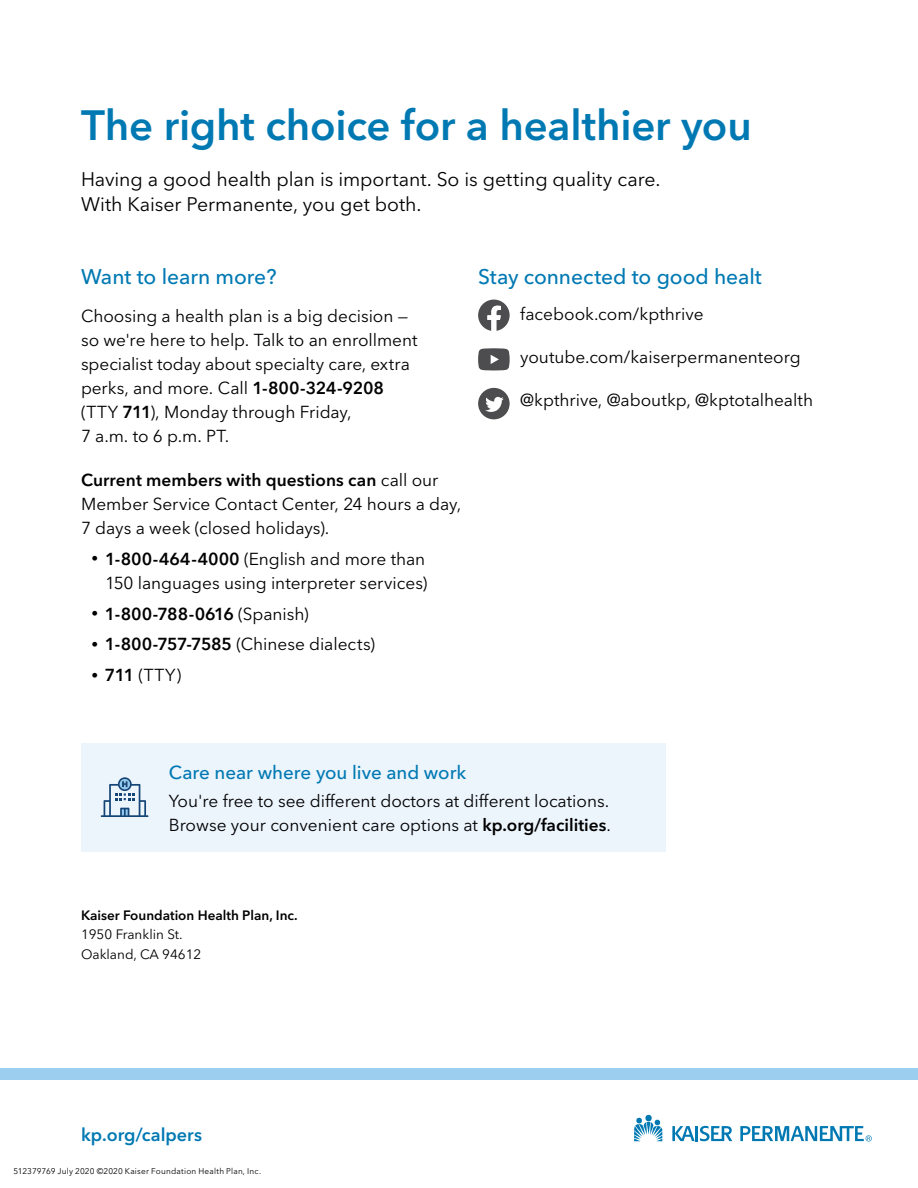
<style>
.page{position:relative;width:918px;height:1188px;background:#fff}
.page>*{position:absolute;margin:0;border:0;box-sizing:border-box;transform-origin:0 0}
.t1{font:600 42px "Avenir Next LT Pro";letter-spacing:-.005em;color:#0079b3}
.t2{font:500 21px "Avenir Next LT Pro";color:#0079b3}
.t3{font:19.5px/25.5px "Avenir Next LT Pro";letter-spacing:-.005em;color:#000}
.t4{font:500 18.75px "Avenir Next LT Pro";letter-spacing:-.005em;color:#0079b3}
.t5{font:600 18px "Avenir Next LT Pro";letter-spacing:.005em;color:#0079b3}
.t6{font:17.25px/24px "Avenir Next LT Pro";color:#000}
.t7{font:600 17.25px "Avenir Next LT Pro";letter-spacing:-.005em;color:#000}
.t8{font:600 13.5px "Avenir Next LT Pro";color:#000}
.t9{font:13.5px/19.5px "Avenir Next LT Pro";color:#000}
.t10{font:8.25px "Avenir Next LT Pro";letter-spacing:.025em;color:#000}
.s1{font-weight:600}
.s2{font-size:13.5px}
.s3{font-weight:400;font-size:13.5px}
.s4{font-weight:400}
</style>
<div class="page">
<svg style="left:478px;top:300px;width:32px;height:31px"></svg>
<svg style="left:478px;top:348px;width:32px;height:22px"></svg>
<div style="left:478px;top:388px;width:32px;height:31px;background:#4d4d4f;border-radius:50%"></div>
<svg style="left:485px;top:397px;width:19px;height:15px"></svg>
<div style="left:0;top:1068px;width:918px;height:12px;background:#9ccef0"></div>
<svg style="left:634px;top:1117px;width:28px;height:24px"></svg>
<div style="left:645px;top:1115px;width:7px;height:6px;background:#0079b3;border-radius:50%"></div>
<svg style="left:672px;top:1126px;width:60px;height:15px"></svg>
<svg style="left:740px;top:1126px;width:132px;height:15px"></svg>
<div style="left:81px;top:743px;width:584px;height:108px;background:#ecf4fc"></div>
<svg style="left:101px;top:777px;width:48px;height:40px"></svg>
<h1 class="t1" style="left:81px;top:100px;width:672px">The right choice for a healthier you</h1>
<p class="t3" style="left:81px;top:166px;width:581px">Having a good health plan is important. So is getting quality care.<br>With Kaiser Permanente, you get both.</p>
<p class="t2" style="left:81px;top:264px;width:197px">Want to learn more?</p>
<p class="t6" style="left:81px;top:304px;width:338px">Choosing a health plan is a big decision — so we're here to help. Talk to an enrollment specialist today about specialty care, extra perks, and more. Call <span class="s1">1-800-324-9208 </span>(TTY <span class="s1">711</span>), Monday through Friday,<br>7 a.m. to 6 p.m. PT.</p>
<p class="t6" style="left:81px;top:468px;width:382px"><span class="s1">Current members with questions can</span> call our<br>Member Service Contact Center, 24 hours a day,<br>7 days a week (closed holidays).</p>
<p class="t6" style="left:92px;top:547px;width:337px;text-align:right"><span class="s2">•</span> <span class="s1">1-800-464-4000</span> (English and more than<br>150 languages using interpreter services)</p>
<p class="t7" style="left:92px;top:603px;width:219px"><span class="s3">•</span> 1-800-788-0616 <span class="s4">(Spanish)</span></p>
<p class="t6" style="left:92px;top:632px;width:285px"><span class="s2">•</span> <span class="s1">1-800-757-7585</span> (Chinese dialects)</p>
<p class="t6" style="left:92px;top:663px;width:91px"><span class="s2">•</span> <span class="s1">711</span> (TTY)</p>
<p class="t2" style="left:478px;top:264px;width:285px">Stay connected to good healt</p>
<p class="t6" style="left:520px;top:302px;width:185px">facebook.com/kpthrive</p>
<p class="t6" style="left:520px;top:345px;width:282px">youtube.com/kaiserpermanenteorg</p>
<p class="t6" style="left:520px;top:388px;width:295px">@kpthrive, @aboutkp, @kptotalhealth</p>
<p class="t4" style="left:169px;top:761px;width:299px">Care near where you live and work</p>
<p class="t6" style="left:169px;top:789px;width:444px">You're free to see different doctors at different locations.<br>Browse your convenient care options at <span class="s1">kp.org/facilities</span>.</p>
<p class="t8" style="left:81px;top:907px;width:218px">Kaiser Foundation Health Plan, Inc.</p>
<p class="t9" style="left:81px;top:925px;width:122px">1950 Franklin St.<br>Oakland, CA 94612</p>
<p class="t5" style="left:81px;top:1124px;width:123px">kp.org/calpers</p>
<p class="t10" style="left:14px;top:1166px;width:249px">512379769 July 2020 ©2020 Kaiser Foundation Health Plan, Inc.</p>
</div>
